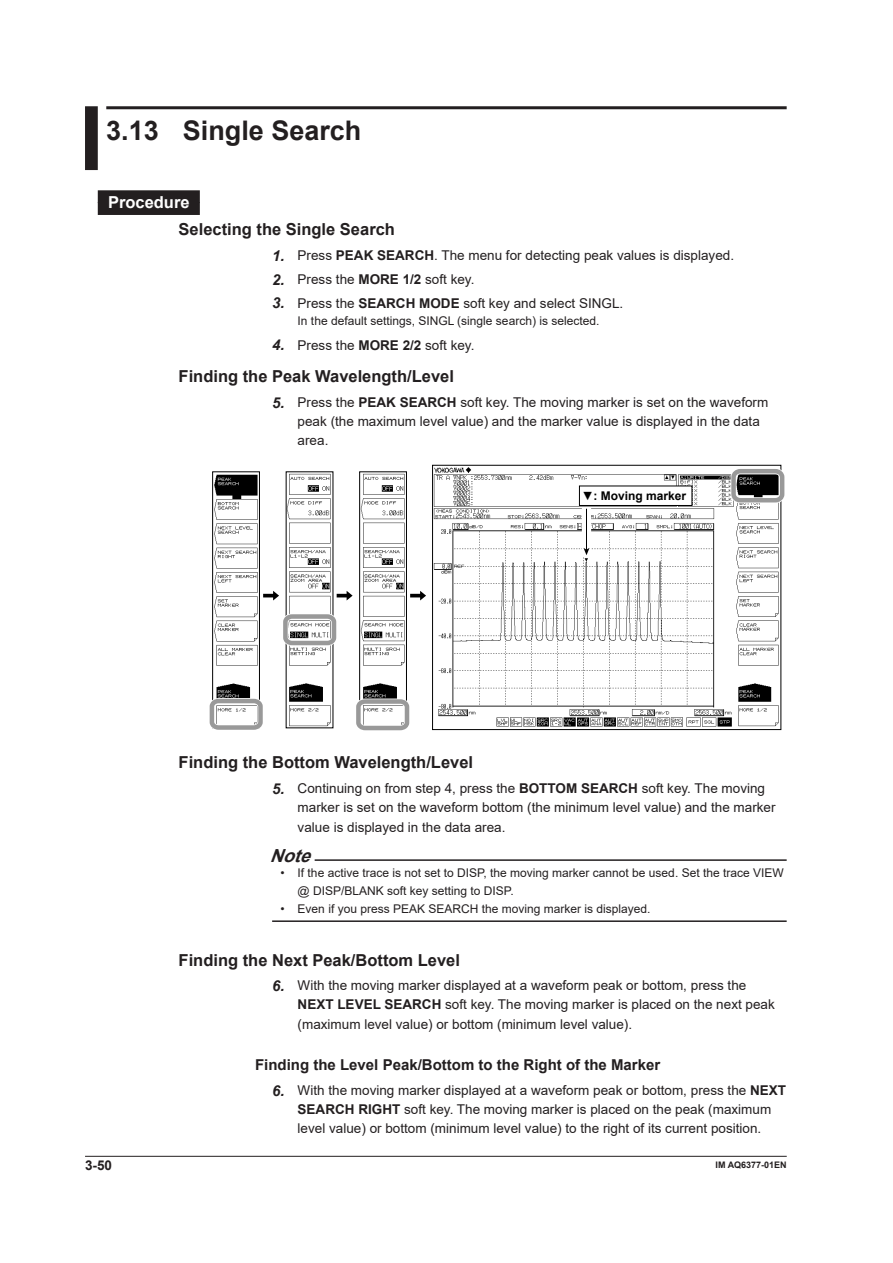
<style>
.page{position:relative;width:893px;height:1263px;background:#fff}
.page>*{position:absolute;margin:0;border:0;box-sizing:border-box;transform-origin:0 0}
.t1{font:700 27px "Arial";color:#231f20}
.t2{font:italic 700 18px "Arial";color:#231f20}
.t3{font:700 16.5px "Arial";color:#231f20}
.t4{font:700 16.5px "Arial";color:#fff}
.t5{font:700 15px "Arial";color:#231f20}
.t6{font:13.5px/19px "Arial";color:#231f20}
.t7{font:700 13.5px "Arial";color:#231f20}
.t8{font:12px/18px "Arial";color:#231f20}
.t9{font:700 12px "Arial";color:#000}
.t10{font:700 9px "Arial";color:#231f20}
.s1{font-weight:700;font-style:italic;font-size:15px}
.s2{font-weight:700}
</style>
<div class="page">
<hr style="left:85px;top:1156px;width:702px;height:1px;background:#231f20">
<div style="left:85px;top:106px;width:13px;height:64px;background:#231f20"></div>
<hr style="left:106px;top:106px;width:681px;height:3px;background:#231f20">
<div style="left:98px;top:190px;width:102px;height:13px;background:#231f20"></div>
<div style="left:98px;top:202px;width:102px;height:13px;background:#231f20"></div>
<hr style="left:315px;top:859px;width:472px;height:2px;background:#231f20">
<hr style="left:272px;top:920px;width:515px;height:2px;background:#231f20">
<img style="left:434px;top:467px;width:345px;height:259px">
<img style="left:361px;top:473px;width:43px;height:222px">
<img style="left:288px;top:473px;width:43px;height:253px">
<img style="left:214px;top:474px;width:43px;height:221px">
<div style="left:432px;top:465px;width:349px;height:265px;border:1px solid #000"></div>
<div style="left:359px;top:471px;width:48px;height:257px;border:1px solid #000"></div>
<svg style="left:410px;top:591px;width:16px;height:9px"></svg>
<svg style="left:337px;top:591px;width:16px;height:9px"></svg>
<div style="left:212px;top:471px;width:48px;height:257px;border:1px solid #000"></div>
<svg style="left:263px;top:591px;width:16px;height:9px"></svg>
<div style="left:579px;top:486px;width:113px;height:19px;background:#fff"></div>
<div style="left:579px;top:486px;width:113px;height:20px;border:1px solid #000"></div>
<div style="left:731px;top:468px;width:54px;height:35px;border:6px solid #fff;border-radius:6px"></div>
<div style="left:731px;top:469px;width:53px;height:33px;border:4px solid #999;border-radius:6px"></div>
<svg style="left:209px;top:695px;width:54px;height:35px"></svg>
<svg style="left:283px;top:610px;width:54px;height:39px"></svg>
<svg style="left:356px;top:695px;width:54px;height:36px"></svg>
<div style="left:583px;top:509px;width:7px;height:47px;background:#fff"></div>
<hr style="left:586px;top:509px;width:1px;height:41px;background:#000">
<svg style="left:583px;top:548px;width:6px;height:7px"></svg>
<h1 class="t1" style="left:106px;top:111px;width:257px">3.13 Single Search</h1>
<p class="t4" style="left:108px;top:191px;width:83px">Procedure</p>
<p class="t3" style="left:179px;top:218px;width:218px">Selecting the Single Search</p>
<p class="t6" style="left:272px;top:246px;width:463px"><span class="s1">1.</span> Press <span class="s2">PEAK SEARCH</span>. The menu for detecting peak values is displayed.</p>
<p class="t6" style="left:272px;top:270px;width:204px"><span class="s1">2.</span> Press the <span class="s2">MORE 1/2</span> soft key.</p>
<p class="t6" style="left:272px;top:293px;width:353px"><span class="s1">3.</span> Press the <span class="s2">SEARCH MODE</span> soft key and select SINGL.</p>
<p class="t8" style="left:298px;top:312px;width:303px">In the default settings, SINGL (single search) is selected.</p>
<p class="t6" style="left:272px;top:335px;width:204px"><span class="s1">4.</span> Press the <span class="s2">MORE 2/2</span> soft key.</p>
<p class="t3" style="left:179px;top:365px;width:277px">Finding the Peak Wavelength/Level</p>
<p class="t6" style="left:298px;top:393px;width:472px;text-indent:-26px"><span class="s1">5.</span> Press the <span class="s2">PEAK SEARCH</span> soft key. The moving marker is set on the waveform peak (the maximum level value) and the marker value is displayed in the data area.</p>
<p class="t9" style="left:582px;top:487px;width:106px">▼: Moving marker</p>
<p class="t3" style="left:179px;top:751px;width:296px">Finding the Bottom Wavelength/Level</p>
<p class="t6" style="left:298px;top:779px;width:479px;text-indent:-26px"><span class="s1">5.</span> Continuing on from step 4, press the <span class="s2">BOTTOM SEARCH</span> soft key. The moving marker is set on the waveform bottom (the minimum level value) and the marker value is displayed in the data area.</p>
<h2 class="t2" style="left:270px;top:843px;width:51px">Note</h2>
<p class="t8" style="left:298px;top:863px;width:488px;text-indent:-17px">• If the active trace is not set to DISP, the moving marker cannot be used. Set the trace VIEW @ DISP/BLANK soft key setting to DISP.</p>
<p class="t8" style="left:281px;top:899px;width:371px">• Even if you press PEAK SEARCH the moving marker is displayed.</p>
<p class="t3" style="left:179px;top:948px;width:283px">Finding the Next Peak/Bottom Level</p>
<p class="t6" style="left:298px;top:976px;width:479px;text-indent:-26px"><span class="s1">6.</span> With the moving marker displayed at a waveform peak or bottom, press the<br><span class="s2">NEXT LEVEL SEARCH</span> soft key. The moving marker is placed on the next peak (maximum level value) or bottom (minimum level value).</p>
<p class="t5" style="left:255px;top:1055px;width:407px">Finding the Level Peak/Bottom to the Right of the Marker</p>
<p class="t6" style="left:298px;top:1081px;width:490px;text-indent:-26px"><span class="s1">6.</span> With the moving marker displayed at a waveform peak or bottom, press the <span class="s2">NEXT<br>SEARCH RIGHT</span> soft key. The moving marker is placed on the peak (maximum level value) or bottom (minimum level value) to the right of its current position.</p>
<p class="t7" style="left:85px;top:1155px;width:29px">3-50</p>
<p class="t10" style="left:715px;top:1158px;width:73px">IM AQ6377-01EN</p>
</div>
